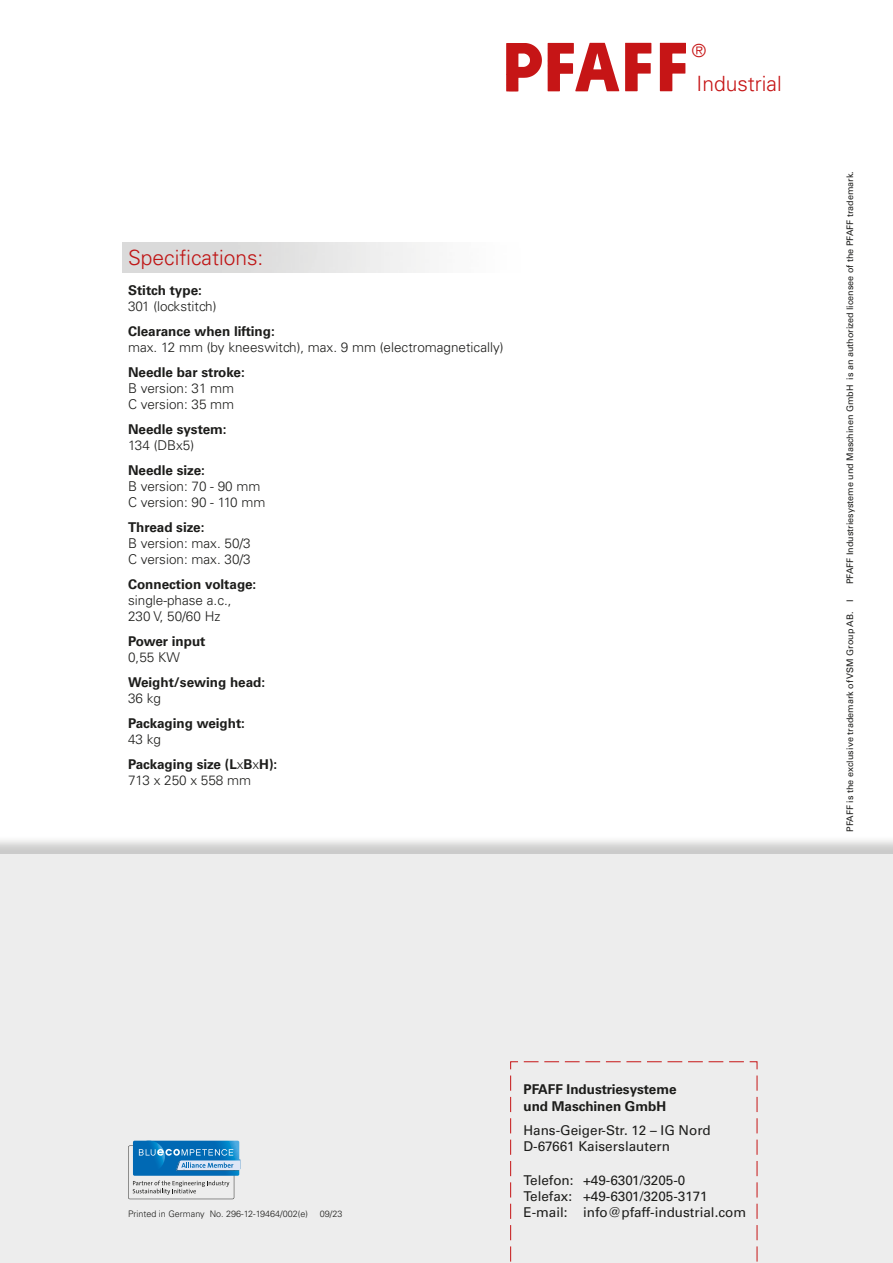
<style>
.page{position:relative;width:893px;height:1263px;background:#fff}
.page>*{position:absolute;margin:0;border:0;box-sizing:border-box;transform-origin:0 0}
.Titel_3{font:300 21px "Univers";color:#bf1515}
.t1{font:300 21px "Univers";color:#c61516}
.t2{font:300 18px "Univers";color:#c61516}
.TDatenmager{font:300 13.5px/16.2px "Univers";color:#1d1d1b}
.TDatenhlf{font:700 13.5px "Univers";color:#1d1d1b}
.t3{font:13.5px "Univers";color:#1d1d1b}
.t4{font:9px "Univers";color:#1d1d1b}
.t5{font:300 9px "Univers";color:#1d1d1b}
.s1{font-weight:700}
.s2{font-weight:300}
</style>
<div class="page">
<div style="left:0;top:836px;width:893px;height:427px;background:#1d1d1b;opacity:.23"></div>
<div style="left:0;top:855px;width:893px;height:408px;background:#ededed"></div>
<svg style="left:510px;top:1061px;width:248px;height:201px"></svg>
<img style="left:507px;top:43px;width:178px;height:49px">
<svg style="left:128px;top:1141px;width:112px;height:58px"></svg>
<p class="Titel_3" style="left:128px;top:245px;width:137px">Specifications:</p>
<p class="TDatenhlf" style="left:128px;top:282px;width:75px">Stitch type:</p>
<p class="TDatenmager" style="left:128px;top:298px;width:90px">301 (lockstitch)</p>
<p class="TDatenmager" style="left:128px;top:323px;width:377px"><span class="s1">Clearance when lifting:<br></span>max. 12 mm (by kneeswitch), max. 9 mm (electromagnetically)</p>
<p class="TDatenhlf" style="left:128px;top:364px;width:118px">Needle bar stroke:</p>
<p class="TDatenmager" style="left:128px;top:380px;width:108px">B version: 31 mm</p>
<p class="TDatenmager" style="left:128px;top:396px;width:108px">C version: 35 mm</p>
<p class="TDatenhlf" style="left:128px;top:421px;width:100px">Needle system:</p>
<p class="TDatenmager" style="left:128px;top:437px;width:68px">134 (DBx5)</p>
<p class="TDatenhlf" style="left:128px;top:462px;width:78px">Needle size:</p>
<p class="TDatenmager" style="left:128px;top:478px;width:134px">B version: 70 - 90 mm</p>
<p class="TDatenmager" style="left:128px;top:494px;width:139px">C version: 90 - 110 mm</p>
<p class="TDatenhlf" style="left:128px;top:519px;width:78px">Thread size:</p>
<p class="TDatenmager" style="left:128px;top:535px;width:124px">B version: max. 50/3</p>
<p class="TDatenmager" style="left:128px;top:551px;width:124px">C version: max. 30/3</p>
<p class="TDatenhlf" style="left:128px;top:576px;width:130px">Connection voltage:</p>
<p class="TDatenmager" style="left:128px;top:592px;width:105px">single-phase a.c.,</p>
<p class="TDatenmager" style="left:128px;top:608px;width:94px">230 V, 50/60 Hz</p>
<p class="TDatenhlf" style="left:128px;top:633px;width:79px">Power input</p>
<p class="TDatenmager" style="left:128px;top:649px;width:53px">0,55 KW</p>
<p class="TDatenhlf" style="left:128px;top:674px;width:139px">Weight/sewing head:</p>
<p class="TDatenmager" style="left:128px;top:690px;width:34px">36 kg</p>
<p class="TDatenhlf" style="left:128px;top:715px;width:118px">Packaging weight:</p>
<p class="TDatenmager" style="left:128px;top:731px;width:34px">43 kg</p>
<p class="TDatenhlf" style="left:128px;top:756px;width:151px">Packaging size (L<span class="s2">x</span>B<span class="s2">x</span>H):</p>
<p class="TDatenmager" style="left:128px;top:772px;width:125px">713 x 250 x 558 mm</p>
<p class="t2" style="left:692px;top:40px;width:16px">®</p>
<p class="t1" style="left:696px;top:71px;width:87px">Industrial</p>
<p class="t4" style="left:845px;top:584px;width:415px;rotate:-90deg">PFAFF Industriesysteme und Maschinen GmbH is an authorized licensee of the PFAFF trademark.</p>
<p class="t4" style="left:845px;top:832px;width:234px;rotate:-90deg">PFAFF is the exclusive trademark of VSM Group AB. I</p>
<p class="t5" style="left:128px;top:1208px;width:181px">Printed in Germany No. 296-12-19464/002(e)</p>
<p class="t5" style="left:320px;top:1208px;width:24px">09/23</p>
<p class="TDatenhlf" style="left:523px;top:1082px;width:155px">PFAFF Industriesysteme</p>
<p class="TDatenhlf" style="left:523px;top:1098px;width:144px">und Maschinen GmbH</p>
<p class="t3" style="left:523px;top:1122px;width:189px">Hans-Geiger-Str. 12 – IG Nord</p>
<p class="t3" style="left:523px;top:1138px;width:148px">D-67661 Kaiserslautern</p>
<p class="t3" style="left:523px;top:1172px;width:163px">Telefon: +49-6301/3205-0</p>
<p class="t3" style="left:523px;top:1188px;width:186px">Telefax: +49-6301/3205-3171</p>
<p class="t3" style="left:523px;top:1204px;width:224px">E-mail: info@pfaff-industrial.com</p>
</div>
